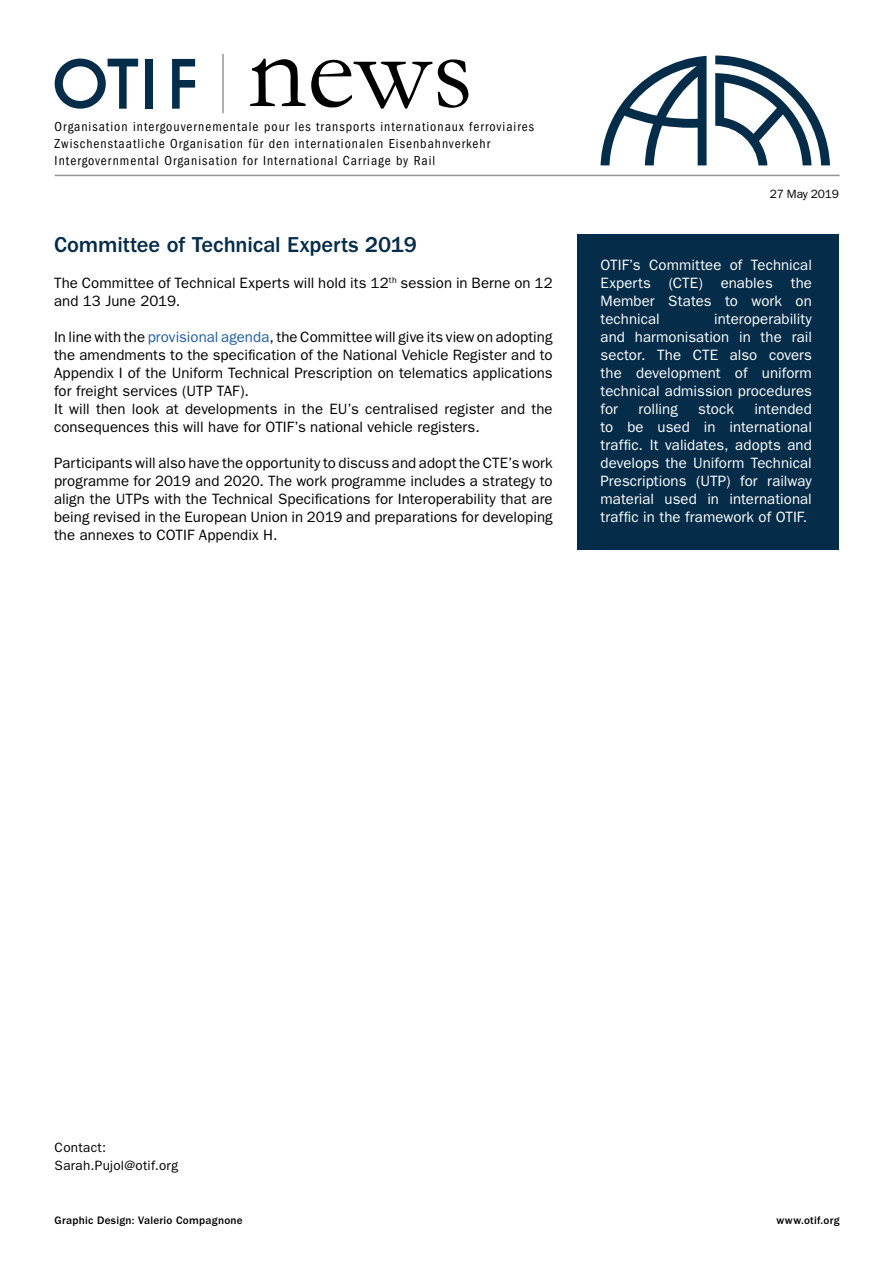
<style>
.page{position:relative;width:893px;height:1263px;background:#fff}
.page>*{position:absolute;margin:0;border:0;box-sizing:border-box;transform-origin:0 0}
.t1{font:500 22.35px "ITC Franklin Gothic Std";letter-spacing:-.005em;color:#052c49}
.t2{font:15px/18px "ITC Franklin Gothic Std";letter-spacing:.005em;color:#000}
.t3{font:15px/18px "ITC Franklin Gothic Std";letter-spacing:.005em;color:#fff;text-align:justify}
.t4{font:condensed 13.5px/17px "ITC Franklin Gothic Std";letter-spacing:.075em;color:#000}
.t5{font:13.5px/18px "ITC Franklin Gothic Std";letter-spacing:.02em;color:#000}
.t6{font:12px "ITC Franklin Gothic Std";letter-spacing:-.02em;color:#000}
.t7{font:500 11.25px "ITC Franklin Gothic Std";letter-spacing:.025em;color:#000}
.s1{color:#215e9e}
</style>
<div class="page">
<svg style="left:55px;top:59px;width:83px;height:50px"></svg>
<div style="left:146px;top:59px;width:7px;height:50px;background:#052c49"></div>
<svg style="left:172px;top:59px;width:23px;height:50px"></svg>
<svg style="left:250px;top:59px;width:182px;height:50px"></svg>
<svg style="left:438px;top:59px;width:30px;height:49px"></svg>
<hr style="left:222px;top:54px;width:2px;height:59px;background:#939598">
<hr style="left:55px;top:175px;width:785px;height:1px;background:#939598">
<svg style="left:715px;top:56px;width:115px;height:109px"></svg>
<svg style="left:600px;top:56px;width:106px;height:109px"></svg>
<div style="left:577px;top:234px;width:262px;height:315px;background:#052c49"></div>
<p class="t4" style="left:55px;top:118px;width:481px">Organisation intergouvernementale pour les transports internationaux ferroviaires<br>Zwischenstaatliche Organisation für den internationalen Eisenbahnverkehr<br>Intergovernmental Organisation for International Carriage by Rail</p>
<h1 class="t1" style="left:54px;top:232px;width:364px">Committee of Technical Experts 2019</h1>
<p class="t2" style="left:54px;top:274px;width:500px">The Committee of Technical Experts will hold its 12<sup>th</sup> session in Berne on 12 and 13 June 2019.</p>
<p class="t2" style="left:54px;top:328px;width:500px">In line with the <span class="s1">provisional agenda</span>, the Committee will give its view on adopting the amendments to the specification of the National Vehicle Register and to Appendix I of the Uniform Technical Prescription on telematics applications for freight services (UTP TAF).<br>It will then look at developments in the EU’s centralised register and the consequences this will have for OTIF’s national vehicle registers.</p>
<p class="t2" style="left:54px;top:454px;width:500px;text-align:justify">Participants will also have the opportunity to discuss and adopt the CTE’s work programme for 2019 and 2020. The work programme includes a strategy to align the UTPs with the Technical Specifications for Interoperability that are being revised in the European Union in 2019 and preparations for developing the annexes to COTIF Appendix H.</p>
<p class="t6" style="left:770px;top:187px;width:70px">27 May 2019</p>
<p class="t3" style="left:600px;top:256px;width:213px">OTIF’s Committee of Technical Experts (CTE) enables the Member States to work on technical</p>
<p class="t3" style="left:600px;top:310px;width:213px;text-indent:114px">interoperability and harmonisation in the rail sector. The CTE also covers the development of uniform technical admission procedures for</p>
<p class="t3" style="left:600px;top:400px;width:213px;text-indent:154px">intended to be used in international traffic. It validates, adopts and develops the Uniform Technical Prescriptions (UTP) for railway material used in international traffic in the framework of OTIF.</p>
<p class="t3" style="left:638px;top:400px;width:41px">rolling</p>
<p class="t3" style="left:698px;top:400px;width:37px">stock</p>
<p class="t5" style="left:55px;top:1139px;width:125px">Contact:<br>Sarah.Pujol@otif.org</p>
<p class="t7" style="left:55px;top:1214px;width:190px">Graphic Design: Valerio Compagnone</p>
<p class="t7" style="left:776px;top:1214px;width:65px">www.otif.org</p>
</div>
